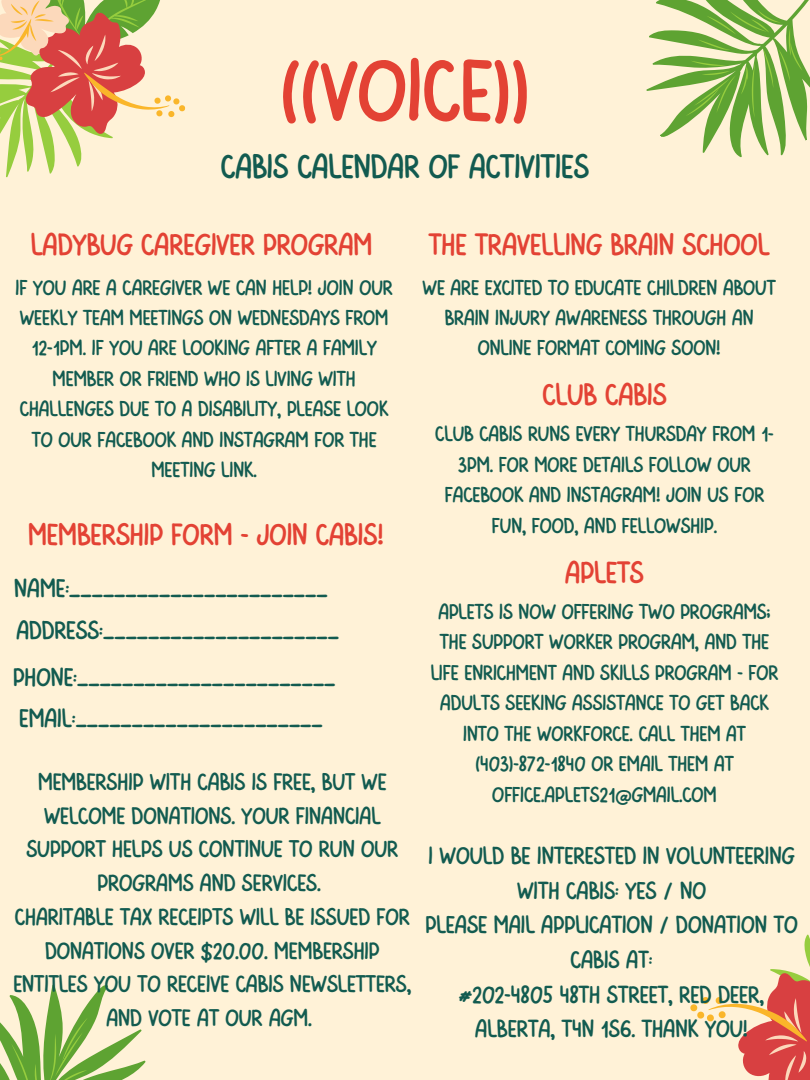
<style>
.page{position:relative;width:810px;height:1080px;background:#fff2d7}
.page>*{position:absolute;margin:0;border:0;box-sizing:border-box;transform-origin:0 0}
.t1{font:89.38px "FEELFREE Regular";color:#e34234}
.t2{font:34.38px "FEELFREE Regular";color:#125b50}
.t3{font:31.25px "FEELFREE Regular";letter-spacing:.02em;color:#e34234}
.t4{font:26.25px "FEELFREE Regular";letter-spacing:.01em;color:#125b50}
.t5{font:25px/34.7px "FEELFREE Regular";color:#125b50;text-align:center}
.t6{font:24.38px/33.8px "FEELFREE Regular";letter-spacing:.02em;color:#125b50;text-align:center}
.t7{font:21.88px/30.5px "FEELFREE Regular";letter-spacing:.02em;color:#125b50;text-align:center}
</style>
<div class="page">
<svg style="left:0;top:0;width:186px;height:178px"></svg>
<svg style="left:647px;top:0;width:163px;height:153px"></svg>
<svg style="left:0;top:984px;width:146px;height:96px"></svg>
<svg style="left:690px;top:934px;width:120px;height:146px"></svg>
<p class="t1" style="left:280px;top:50px;width:251px">((VOICE))</p>
<p class="t2" style="left:221px;top:151px;width:369px">CABIS CALENDAR OF ACTIVITIES</p>
<p class="t3" style="left:31px;top:230px;width:341px">LADYBUG CAREGIVER PROGRAM</p>
<p class="t7" style="left:16px;top:273px;width:378px">IF YOU ARE A CAREGIVER WE CAN HELP! JOIN OUR WEEKLY TEAM MEETINGS ON WEDNESDAYS FROM 12-1PM. IF YOU ARE LOOKING AFTER A FAMILY MEMBER OR FRIEND WHO IS LIVING WITH CHALLENGES DUE TO A DISABILITY, PLEASE LOOK TO OUR FACEBOOK AND INSTAGRAM FOR THE MEETING LINK.</p>
<p class="t3" style="left:28px;top:521px;width:357px">MEMBERSHIP FORM - JOIN CABIS!</p>
<p class="t4" style="left:14px;top:576px;width:315px">NAME:_______________________</p>
<p class="t4" style="left:16px;top:618px;width:324px">ADDRESS:_____________________</p>
<p class="t4" style="left:13px;top:665px;width:324px">PHONE:_______________________</p>
<p class="t4" style="left:19px;top:707px;width:305px">EMAIL:______________________</p>
<p class="t6" style="left:26px;top:766px;width:372px">MEMBERSHIP WITH CABIS IS FREE, BUT WE<br>WELCOME DONATIONS. YOUR FINANCIAL<br>SUPPORT HELPS US CONTINUE TO RUN OUR<br>PROGRAMS AND SERVICES.</p>
<p class="t6" style="left:13px;top:901px;width:399px">CHARITABLE TAX RECEIPTS WILL BE ISSUED FOR DONATIONS OVER $20.00. MEMBERSHIP ENTITLES YOU TO RECEIVE CABIS NEWSLETTERS, AND VOTE AT OUR AGM.</p>
<p class="t3" style="left:429px;top:230px;width:342px">THE TRAVELLING BRAIN SCHOOL</p>
<p class="t7" style="left:423px;top:273px;width:355px">WE ARE EXCITED TO EDUCATE CHILDREN ABOUT<br>BRAIN INJURY AWARENESS THROUGH AN<br>ONLINE FORMAT COMING SOON!</p>
<p class="t3" style="left:542px;top:380px;width:125px">CLUB CABIS</p>
<p class="t7" style="left:435px;top:420px;width:340px">CLUB CABIS RUNS EVERY THURSDAY FROM 1- 3PM. FOR MORE DETAILS FOLLOW OUR FACEBOOK AND INSTAGRAM! JOIN US FOR FUN, FOOD, AND FELLOWSHIP.</p>
<p class="t3" style="left:565px;top:558px;width:80px">APLETS</p>
<p class="t7" style="left:431px;top:597px;width:348px">APLETS IS NOW OFFERING TWO PROGRAMS; THE SUPPORT WORKER PROGRAM, AND THE LIFE ENRICHMENT AND SKILLS PROGRAM - FOR ADULTS SEEKING ASSISTANCE TO GET BACK INTO THE WORKFORCE. CALL THEM AT (403)-872-1840 OR EMAIL THEM AT OFFICE.APLETS21@GMAIL.COM</p>
<p class="t5" style="left:428px;top:839px;width:368px">I WOULD BE INTERESTED IN VOLUNTEERING<br>WITH CABIS: YES / NO</p>
<p class="t5" style="left:425px;top:909px;width:373px">PLEASE MAIL APPLICATION / DONATION TO<br>CABIS AT:</p>
<p class="t5" style="left:459px;top:978px;width:307px">#202-4805 48TH STREET, RED DEER,<br>ALBERTA, T4N 1S6. THANK YOU!</p>
</div>
